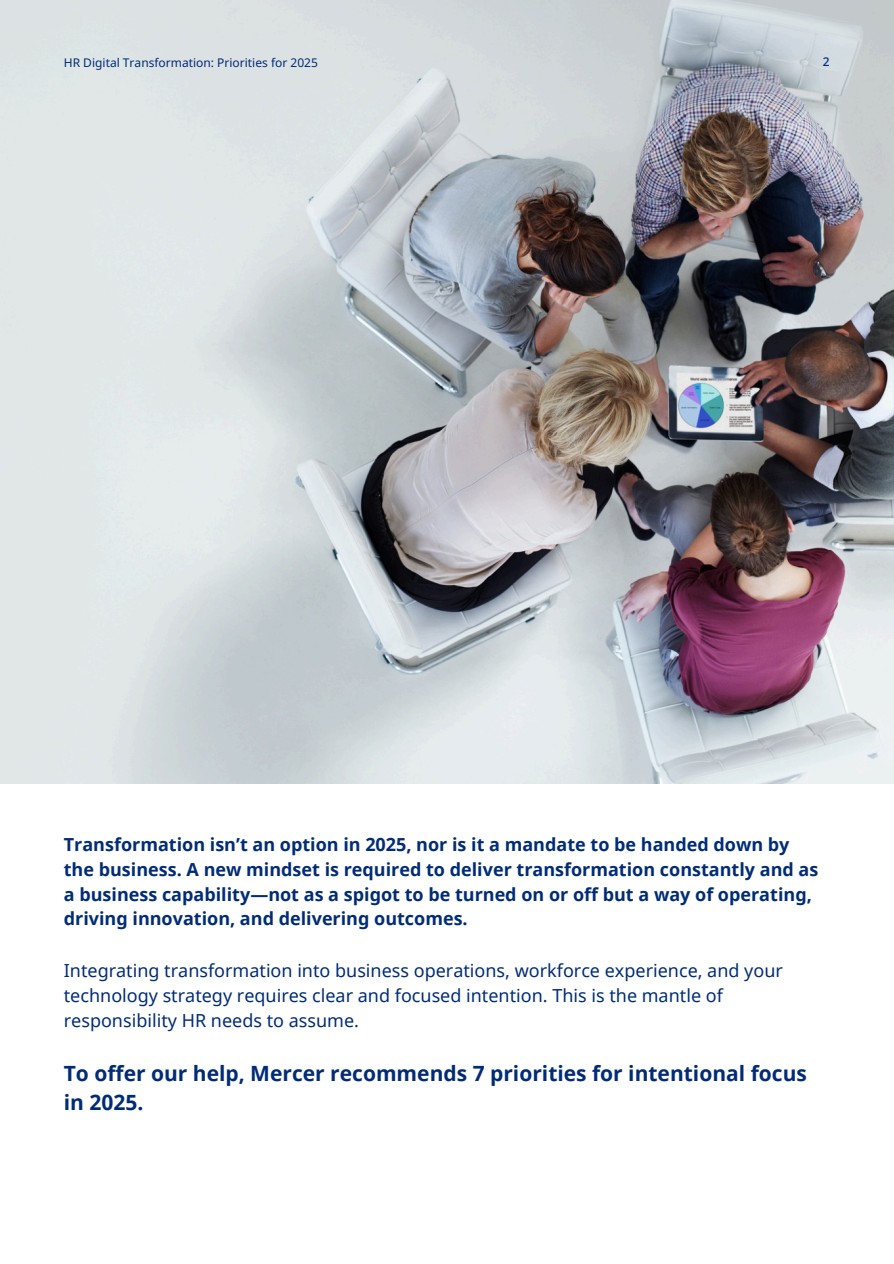
<style>
.page{position:relative;width:894px;height:1264px;background:#fff}
.page>*{position:absolute;margin:0;border:0;box-sizing:border-box;transform-origin:0 0}
.t1{font:700 21px/29.2px "Noto Sans";color:#002c77}
.t2{font:700 18px/24.8px "Noto Sans";color:#002c77}
.t3{font:18px/24.8px "Noto Sans";color:#002c77}
.t4{font:12px "Noto Sans";color:#002c77}
.t5{font:500 12px "Noto Sans";color:#002c77}
</style>
<div class="page">
<img style="left:0;top:0;width:893px;height:783px">
<h3 class="t4" style="left:64px;top:54px;width:255px">HR Digital Transformation: Priorities for 2025</h3>
<p class="t5" style="left:822px;top:53px;width:8px">2</p>
<p class="t2" style="left:64px;top:831px;width:755px">Transformation isn’t an option in 2025, nor is it a mandate to be handed down by the business. A new mindset is required to deliver transformation constantly and as a business capability—not as a spigot to be turned on or off but a way of operating, driving innovation, and delivering outcomes.</p>
<p class="t3" style="left:64px;top:957px;width:720px">Integrating transformation into business operations, workforce experience, and your technology strategy requires clear and focused intention. This is the mantle of responsibility HR needs to assume.</p>
<h2 class="t1" style="left:64px;top:1057px;width:744px">To offer our help, Mercer recommends 7 priorities for intentional focus in 2025.</h2>
</div>
